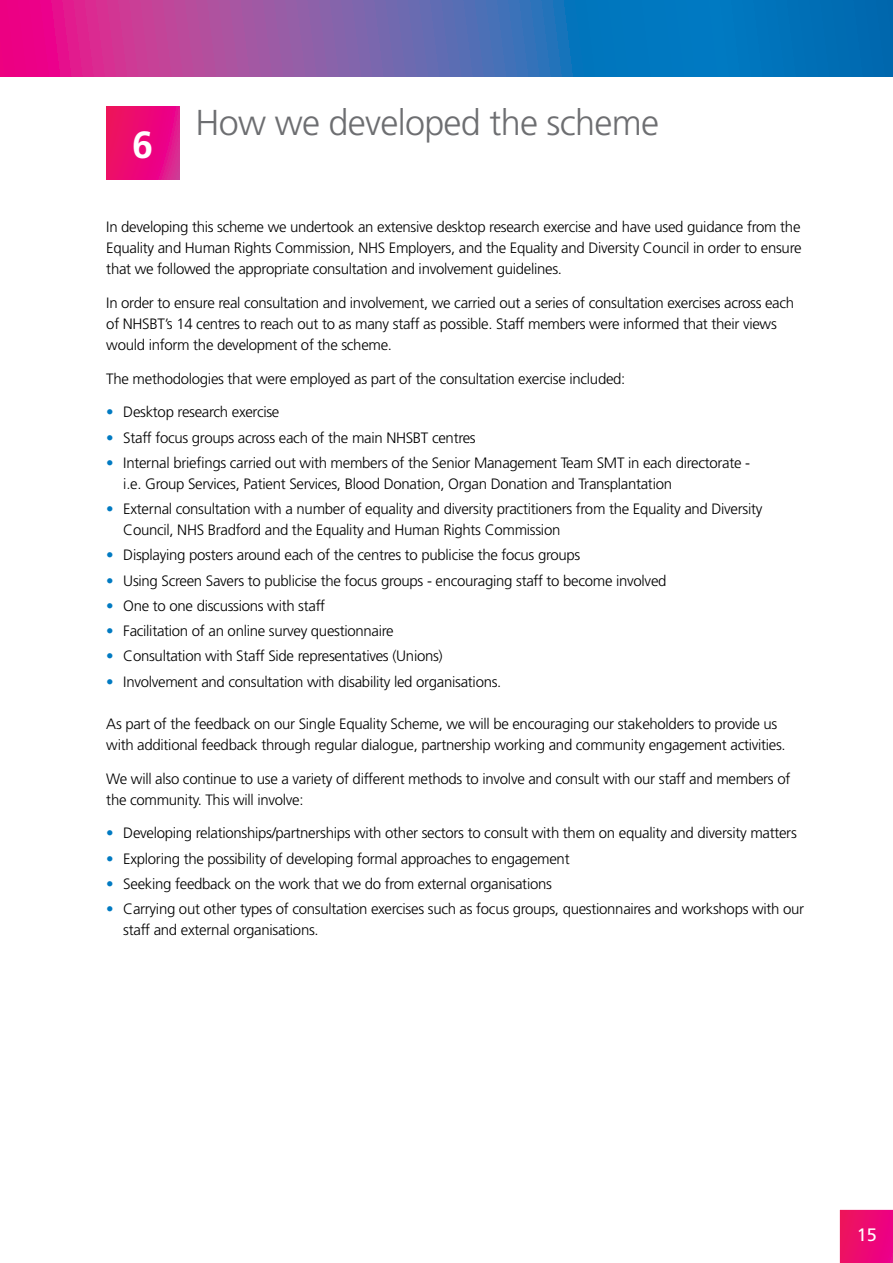
<style>
.page{position:relative;width:893px;height:1263px;background:#fff}
.page>*{position:absolute;margin:0;border:0;box-sizing:border-box;transform-origin:0 0}
.t1{font:700 37.8px "Frutiger";color:#fff}
.t2{font:300 36px "Frutiger";letter-spacing:-.02em;color:#6d6e71}
.t3{font:18px "Frutiger";color:#fff}
.t4{font:300 15px/21px "Frutiger";letter-spacing:-.02em;color:#000}
.s1{color:#007ac2}
</style>
<div class="page">
<svg style="left:106px;top:106px;width:73px;height:73px;background:#ea0b77"></svg>
<svg style="left:839px;top:1209px;width:54px;height:54px;background:#ed1076"></svg>
<svg style="left:0;top:0;width:893px;height:77px;background:#5e5cab"></svg>
<h1 class="t1" style="left:132px;top:122px;width:23px">6</h1>
<h2 class="t2" style="left:196px;top:102px;width:465px">How we developed the scheme</h2>
<p class="t4" style="left:106px;top:216px;width:697px;text-align:justify">In developing this scheme we undertook an extensive desktop research exercise and have used guidance from the Equality and Human Rights Commission, NHS Employers, and the Equality and Diversity Council in order to ensure that we followed the appropriate consultation and involvement guidelines.</p>
<p class="t4" style="left:106px;top:292px;width:689px">In order to ensure real consultation and involvement, we carried out a series of consultation exercises across each of NHSBT’s 14 centres to reach out to as many staff as possible. Staff members were informed that their views would inform the development of the scheme.</p>
<p class="t4" style="left:106px;top:368px;width:521px">The methodologies that were employed as part of the consultation exercise included:</p>
<p class="t4" style="left:106px;top:402px;width:175px"><span class="s1">•</span> Desktop research exercise</p>
<p class="t4" style="left:106px;top:427px;width:371px"><span class="s1">•</span> Staff focus groups across each of the main NHSBT centres</p>
<p class="t4" style="left:123px;top:452px;width:628px;text-indent:-17px"><span class="s1">•</span> Internal briefings carried out with members of the Senior Management Team SMT in each directorate - i.e. Group Services, Patient Services, Blood Donation, Organ Donation and Transplantation</p>
<p class="t4" style="left:123px;top:498px;width:641px;text-indent:-17px"><span class="s1">•</span> External consultation with a number of equality and diversity practitioners from the Equality and Diversity<br>Council, NHS Bradford and the Equality and Human Rights Commission</p>
<p class="t4" style="left:106px;top:545px;width:476px"><span class="s1">•</span> Displaying posters around each of the centres to publicise the focus groups</p>
<p class="t4" style="left:106px;top:570px;width:562px"><span class="s1">•</span> Using Screen Savers to publicise the focus groups - encouraging staff to become involved</p>
<p class="t4" style="left:106px;top:595px;width:220px"><span class="s1">•</span> One to one discussions with staff</p>
<p class="t4" style="left:106px;top:620px;width:289px"><span class="s1">•</span> Facilitation of an online survey questionnaire</p>
<p class="t4" style="left:106px;top:646px;width:338px"><span class="s1">•</span> Consultation with Staff Side representatives (Unions)</p>
<p class="t4" style="left:106px;top:671px;width:397px"><span class="s1">•</span> Involvement and consultation with disability led organisations.</p>
<p class="t4" style="left:106px;top:713px;width:681px">As part of the feedback on our Single Equality Scheme, we will be encouraging our stakeholders to provide us with additional feedback through regular dialogue, partnership working and community engagement activities.</p>
<p class="t4" style="left:106px;top:768px;width:686px">We will also continue to use a variety of different methods to involve and consult with our staff and members of the community. This will involve:</p>
<p class="t4" style="left:106px;top:823px;width:692px"><span class="s1">•</span> Developing relationships/partnerships with other sectors to consult with them on equality and diversity matters</p>
<p class="t4" style="left:106px;top:848px;width:465px"><span class="s1">•</span> Exploring the possibility of developing formal approaches to engagement</p>
<p class="t4" style="left:106px;top:873px;width:447px"><span class="s1">•</span> Seeking feedback on the work that we do from external organisations</p>
<p class="t4" style="left:123px;top:898px;width:682px;text-indent:-17px"><span class="s1">•</span> Carrying out other types of consultation exercises such as focus groups, questionnaires and workshops with our staff and external organisations.</p>
<p class="t3" style="left:857px;top:1224px;width:22px">15</p>
</div>
